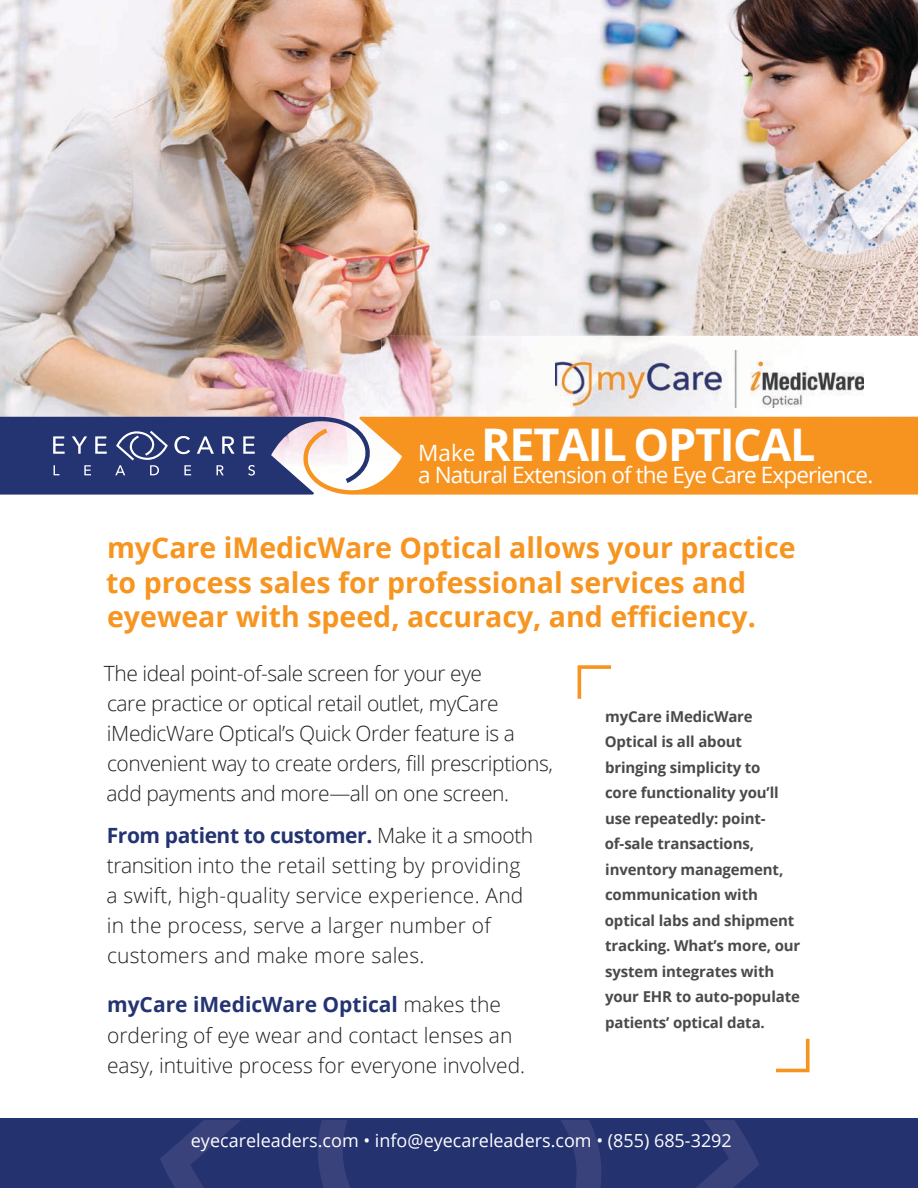
<style>
.page{position:relative;width:918px;height:1188px;background:#fff}
.page>*{position:absolute;margin:0;border:0;box-sizing:border-box;transform-origin:0 0}
.t1{font:700 45px "Open Sans";letter-spacing:-.03em;color:#fff}
.t2{font:700 28.5px/34.5px "Open Sans";color:#f79521}
.t3{font:22.5px "Open Sans";letter-spacing:-.04em;color:#fff}
.t4{font:300 21px/30px "Open Sans";color:#231f20}
.t5{font:300 21px/30px "Open Sans";letter-spacing:-.02em;color:#231f20}
.t6{font:18px "Open Sans";color:#fff}
.t7{font:700 15px/25.5px "Open Sans";letter-spacing:-.01em;color:#494a4a}
.s1{font-weight:400;font-size:22.5px}
.s2{font-weight:700;color:#243371}
</style>
<div class="page">
<img style="left:0;top:0;width:918px;height:358px">
<img style="left:0;top:358px;width:381px;height:59px">
<img style="left:381px;top:336px;width:537px;height:81px">
<div style="left:0;top:1120px;width:918px;height:68px;background:#243270"></div>
<svg style="left:561px;top:1120px;width:40px;height:68px"></svg>
<svg style="left:160px;top:1120px;width:81px;height:68px"></svg>
<svg style="left:696px;top:1120px;width:63px;height:68px"></svg>
<svg style="left:318px;top:1120px;width:32px;height:68px"></svg>
<svg style="left:578px;top:665px;width:33px;height:34px"></svg>
<svg style="left:776px;top:1039px;width:34px;height:33px"></svg>
<div style="left:372px;top:417px;width:546px;height:78px;background:#f79420"></div>
<svg style="left:0;top:417px;width:372px;height:78px;background:#59618d"></svg>
<img style="left:555px;top:350px;width:309px;height:57px">
<h1 class="t1" style="left:418px;top:413px;width:399px"><span class="s1">Make</span> RETAIL OPTICAL</h1>
<p class="t3" style="left:418px;top:460px;width:457px">a Natural Extension of the Eye Care Experience.</p>
<h2 class="t2" style="left:106px;top:530px;width:691px">myCare iMedicWare Optical allows your practice to process sales for professional services and eyewear with speed, accuracy, and efficiency.</h2>
<p class="t5" style="left:104px;top:658px;width:451px">The ideal point-of-sale screen for your eye<br>care practice or optical retail outlet, myCare iMedicWare Optical’s Quick Order feature is a convenient way to create orders, fill prescriptions, add payments and more—all on one screen.</p>
<p class="t4" style="left:107px;top:820px;width:428px"><span class="s2">From patient to customer.</span> Make it a smooth transition into the retail setting by providing a swift, high-quality service experience. And in the process, serve a larger number of customers and make more sales.</p>
<p class="t4" style="left:107px;top:989px;width:420px"><span class="s2">myCare iMedicWare Optical</span> makes the ordering of eye wear and contact lenses an easy, intuitive process for everyone involved.</p>
<p class="t7" style="left:605px;top:703px;width:197px">myCare iMedicWare<br>Optical is all about bringing simplicity to<br>core functionality you’ll use repeatedly: point&shy;of-sale transactions, inventory management, communication with optical labs and shipment tracking. What’s more, our system integrates with your EHR to auto-populate patients’ optical data.</p>
<p class="t6" style="left:191px;top:1128px;width:543px">eyecareleaders.com • info@eyecareleaders.com • (855) 685-3292</p>
</div>
